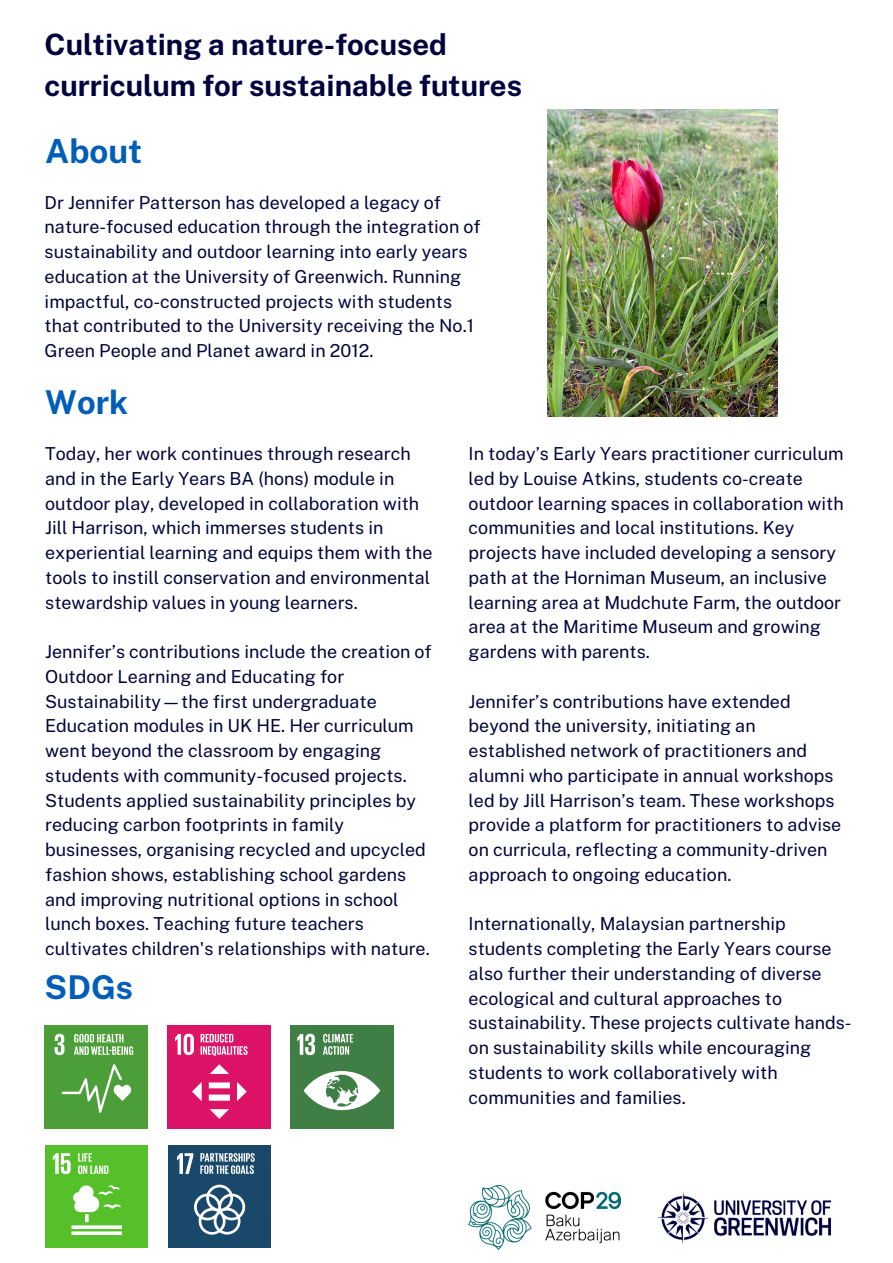
<style>
.page{position:relative;width:893px;height:1263px;background:#fff}
.page>*{position:absolute;margin:0;border:0;box-sizing:border-box;transform-origin:0 0}
.t1{font:700 33.22px "Public Sans";color:#005eb8}
.t2{font:700 32.78px "Public Sans";color:#005eb8}
.t3{font:700 29.4px/41.1px "Public Sans";color:#00033d}
.t4{font:17.92px/24.8px "Public Sans";color:#00033d}
</style>
<div class="page">
<div style="left:45px;top:1025px;width:103px;height:104px;background:#4c9f38"></div>
<svg style="left:55px;top:1034px;width:9px;height:21px"></svg>
<svg style="left:62px;top:1064px;width:69px;height:49px"></svg>
<svg style="left:74px;top:1034px;width:59px;height:21px"></svg>
<div style="left:167px;top:1025px;width:104px;height:104px;background:#dd1367"></div>
<svg style="left:175px;top:1034px;width:19px;height:21px"></svg>
<svg style="left:201px;top:1034px;width:47px;height:22px"></svg>
<svg style="left:192px;top:1064px;width:55px;height:55px"></svg>
<div style="left:290px;top:1025px;width:104px;height:104px;background:#3f7e44"></div>
<svg style="left:297px;top:1034px;width:83px;height:76px"></svg>
<div style="left:45px;top:1144px;width:103px;height:103px;background:#56c02b"></div>
<svg style="left:53px;top:1153px;width:18px;height:21px"></svg>
<svg style="left:71px;top:1185px;width:51px;height:50px"></svg>
<svg style="left:78px;top:1153px;width:30px;height:21px"></svg>
<div style="left:167px;top:1144px;width:103px;height:103px;background:#19486a"></div>
<svg style="left:177px;top:1153px;width:78px;height:82px"></svg>
<img style="left:547px;top:110px;width:230px;height:307px">
<img style="left:657px;top:1191px;width:174px;height:54px">
<img style="left:468px;top:1186px;width:152px;height:64px">
<p class="t3" style="left:45px;top:24px;width:479px">Cultivating a nature-focused curriculum for sustainable futures</p>
<p class="t1" style="left:45px;top:131px;width:98px">About</p>
<h1 class="t4" style="left:45px;top:190px;width:437px">Dr Jennifer Patterson has developed a legacy of nature-focused education through the integration of sustainability and outdoor learning into early years education at the University of Greenwich. Running impactful, co-constructed projects with students that contributed to the University receiving the No.1<br>Green People and Planet award in 2012.</h1>
<h1 class="t2" style="left:45px;top:383px;width:84px">Work</h1>
<p class="t4" style="left:45px;top:441px;width:389px">Today, her work continues through research and in the Early Years BA (hons) module in outdoor play, developed in collaboration with Jill Harrison, which immerses students in experiential learning and equips them with the tools to instill conservation and environmental stewardship values in young learners.</p>
<p class="t4" style="left:45px;top:639px;width:388px">Jennifer’s contributions include the creation of Outdoor Learning and Educating for Sustainability—the first undergraduate Education modules in UK HE. Her curriculum went beyond the classroom by engaging students with community-focused projects.<br>Students applied sustainability principles by reducing carbon footprints in family businesses, organising recycled and upcycled fashion shows, establishing school gardens and improving nutritional options in school lunch boxes. Teaching future teachers cultivates children's relationships with nature.</p>
<h1 class="t2" style="left:45px;top:967px;width:90px">SDGs</h1>
<p class="t4" style="left:468px;top:441px;width:377px">In today’s Early Years practitioner curriculum led by Louise Atkins, students co-create outdoor learning spaces in collaboration with communities and local institutions. Key projects have included developing a sensory path at the Horniman Museum, an inclusive learning area at Mudchute Farm, the outdoor area at the Maritime Museum and growing gardens with parents.</p>
<p class="t4" style="left:468px;top:689px;width:374px">Jennifer’s contributions have extended beyond the university, initiating an established network of practitioners and alumni who participate in annual workshops led by Jill Harrison’s team. These workshops provide a platform for practitioners to advise on curricula, reflecting a community-driven approach to ongoing education.</p>
<p class="t4" style="left:468px;top:911px;width:384px">Internationally, Malaysian partnership students completing the Early Years course also further their understanding of diverse ecological and cultural approaches to sustainability. These projects cultivate hands&shy;on sustainability skills while encouraging students to work collaboratively with communities and families.</p>
</div>
